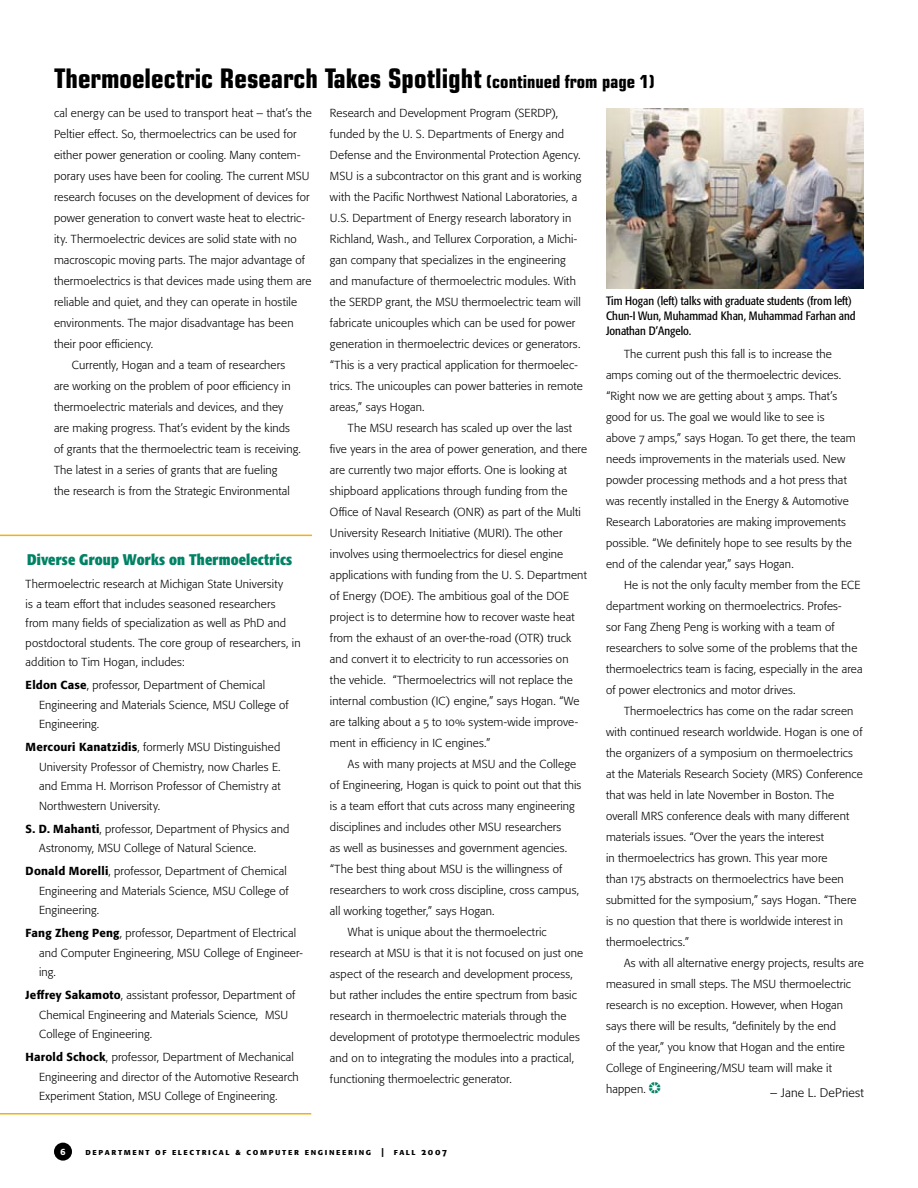
<style>
.page{position:relative;width:918px;height:1188px;background:#fff}
.page>*{position:absolute;margin:0;border:0;box-sizing:border-box;transform-origin:0 0}
.t1{font:700 condensed 27px "Eurostile LT Std";color:#000}
.t2{font:700 condensed 15.3px "Formata Pro";letter-spacing:.01em;color:#008265}
.t3{font:300 12.3px "Formata Pro";letter-spacing:.015em;color:#000}
.t4{font:condensed 12px/15px "Formata Pro";color:#000}
.t5{font:300 11.55px/21px "Formata Pro";letter-spacing:.01em;color:#000}
.t6{font:500 9px "Formata Pro";letter-spacing:.18em;color:#000}
.t7{font:500 9px "Formata Pro";color:#fff}
.s1{font-size:18px}
.s2{font-weight:500}
.s3{font-family:"Chuckbats";font-weight:400;font-size:15px;color:#008265}
</style>
<div class="page">
<div style="left:54px;top:1143px;width:18px;height:18px;background:#000;border-radius:50%"></div>
<hr style="left:0;top:535px;width:312px;height:1px;background:#eeb211">
<hr style="left:0;top:1113px;width:311px;height:1px;background:#eeb211">
<img style="left:607px;top:108px;width:257px;height:181px">
<h1 class="t1" style="left:54px;top:62px;width:602px">Thermoelectric Research Takes Spotlight <span class="s1">(continued from page 1)</span></h1>
<p class="t5" style="left:54px;top:102px;width:259px">cal energy can be used to transport heat – that’s the</p>
<p class="t5" style="left:54px;top:123px;width:244px">Peltier effect. So, thermoelectrics can be used for</p>
<p class="t5" style="left:54px;top:144px;width:248px">either power generation or cooling. Many contem-</p>
<p class="t5" style="left:54px;top:165px;width:257px">porary uses have been for cooling. The current MSU</p>
<p class="t5" style="left:54px;top:186px;width:257px">research focuses on the development of devices for</p>
<p class="t5" style="left:54px;top:207px;width:253px">power generation to convert waste heat to electric-</p>
<p class="t5" style="left:54px;top:228px;width:244px">ity. Thermoelectric devices are solid state with no</p>
<p class="t5" style="left:54px;top:249px;width:253px">macroscopic moving parts. The major advantage of</p>
<p class="t5" style="left:54px;top:270px;width:259px">thermoelectrics is that devices made using them are</p>
<p class="t5" style="left:54px;top:291px;width:245px">reliable and quiet, and they can operate in hostile</p>
<p class="t5" style="left:54px;top:312px;width:241px">environments. The major disadvantage has been</p>
<p class="t5" style="left:54px;top:333px;width:101px">their poor efficiency.</p>
<p class="t5" style="left:72px;top:354px;width:215px">Currently, Hogan and a team of researchers</p>
<p class="t5" style="left:54px;top:375px;width:238px">are working on the problem of poor efficiency in</p>
<p class="t5" style="left:54px;top:396px;width:231px">thermoelectric materials and devices, and they</p>
<p class="t5" style="left:54px;top:417px;width:238px">are making progress. That’s evident by the kinds</p>
<p class="t5" style="left:54px;top:438px;width:248px">of grants that the thermoelectric team is receiving.</p>
<p class="t5" style="left:54px;top:459px;width:225px">The latest in a series of grants that are fueling</p>
<p class="t5" style="left:54px;top:480px;width:237px">the research is from the Strategic Environmental</p>
<h2 class="t2" style="left:27px;top:549px;width:267px">Diverse Group Works on Thermoelectrics</h2>
<p class="t5" style="left:26px;top:574px;width:276px;line-height:19.5px">Thermoelectric research at Michigan State University<br>is a team effort that includes seasoned researchers from many fields of specialization as well as PhD and postdoctoral students. The core group of researchers, in addition to Tim Hogan, includes:</p>
<p class="t5" style="left:39px;top:675px;width:251px;line-height:19.5px;text-indent:-14px"><span class="s2">Eldon Case</span>, professor, Department of Chemical<br>Engineering and Materials Science, MSU College of<br>Engineering.</p>
<p class="t5" style="left:39px;top:737px;width:243px;line-height:19.5px;text-align:justify;text-indent:-14px"><span class="s2">Mercouri Kanatzidis</span>, formerly MSU Distinguished University Professor of Chemistry, now Charles E. and Emma H. Morrison Professor of Chemistry at Northwestern University.</p>
<p class="t5" style="left:39px;top:819px;width:252px;line-height:19.5px;text-indent:-14px"><span class="s2">S. D. Mahanti</span>, professor, Department of Physics and<br>Astronomy, MSU College of Natural Science.</p>
<p class="t5" style="left:39px;top:861px;width:251px;line-height:19.5px;text-indent:-14px"><span class="s2">Donald Morelli</span>, professor, Department of Chemical<br>Engineering and Materials Science, MSU College of<br>Engineering.</p>
<p class="t5" style="left:39px;top:923px;width:265px;line-height:19.5px;text-indent:-14px"><span class="s2">Fang Zheng Peng</span>, professor, Department of Electrical and Computer Engineering, MSU College of Engineer&shy;ing.</p>
<p class="t5" style="left:39px;top:985px;width:258px;line-height:19.5px;text-indent:-14px"><span class="s2">Jeffrey Sakamoto</span>, assistant professor, Department of<br>Chemical Engineering and Materials Science, MSU<br>College of Engineering.</p>
<p class="t5" style="left:39px;top:1047px;width:261px;line-height:19.5px;text-indent:-14px"><span class="s2">Harold Schock</span>, professor, Department of Mechanical<br>Engineering and director of the Automotive Research<br>Experiment Station, MSU College of Engineering.</p>
<p class="t5" style="left:330px;top:102px;width:254px">Research and Development Program (SERDP), funded by the U. S. Departments of Energy and Defense and the Environmental Protection Agency.<br>MSU is a subcontractor on this grant and is working with the Pacific Northwest National Laboratories, a U.S. Department of Energy research laboratory in Richland, Wash., and Tellurex Corporation, a Michi&shy;gan company that specializes in the engineering and manufacture of thermoelectric modules. With the SERDP grant, the MSU thermoelectric team will fabricate unicouples which can be used for power generation in thermoelectric devices or generators. “This is a very practical application for thermoelec&shy;trics. The unicouples can power batteries in remote areas,” says Hogan.</p>
<p class="t5" style="left:330px;top:417px;width:259px;text-indent:18px">The MSU research has scaled up over the last five years in the area of power generation, and there are currently two major efforts. One is looking at shipboard applications through funding from the Office of Naval Research (ONR) as part of the Multi University Research Initiative (MURI). The other involves using thermoelectrics for diesel engine applications with funding from the U. S. Department of Energy (DOE). The ambitious goal of the DOE project is to determine how to recover waste heat from the exhaust of an over-the-road (OTR) truck and convert it to electricity to run accessories on the vehicle. “Thermoelectrics will not replace the internal combustion (IC) engine,” says Hogan. “We are talking about a 5 to 10% system-wide improve&shy;ment in efficiency in IC engines.”</p>
<p class="t5" style="left:348px;top:753px;width:230px">As with many projects at MSU and the College</p>
<p class="t5" style="left:330px;top:774px;width:253px">of Engineering, Hogan is quick to point out that this</p>
<p class="t5" style="left:330px;top:795px;width:246px">is a team effort that cuts across many engineering</p>
<p class="t5" style="left:330px;top:816px;width:233px">disciplines and includes other MSU researchers</p>
<p class="t5" style="left:330px;top:837px;width:239px">as well as businesses and government agencies.</p>
<p class="t5" style="left:330px;top:858px;width:234px">“The best thing about MSU is the willingness of</p>
<p class="t5" style="left:330px;top:879px;width:251px">researchers to work cross discipline, cross campus,</p>
<p class="t5" style="left:330px;top:900px;width:166px">all working together,” says Hogan.</p>
<p class="t5" style="left:348px;top:921px;width:200px">What is unique about the thermoelectric</p>
<p class="t5" style="left:330px;top:942px;width:255px">research at MSU is that it is not focused on just one</p>
<p class="t5" style="left:330px;top:963px;width:244px">aspect of the research and development process,</p>
<p class="t5" style="left:330px;top:984px;width:248px">but rather includes the entire spectrum from basic</p>
<p class="t5" style="left:330px;top:1005px;width:238px">research in thermoelectric materials through the</p>
<p class="t5" style="left:330px;top:1026px;width:251px">development of prototype thermoelectric modules</p>
<p class="t5" style="left:330px;top:1047px;width:246px">and on to integrating the modules into a practical,</p>
<p class="t5" style="left:330px;top:1068px;width:183px">functioning thermoelectric generator.</p>
<p class="t7" style="left:60px;top:1146px;width:7px">6</p>
<p class="t6" style="left:86px;top:1146px;width:363px">department of electrical &amp; computer engineering | fall 2007</p>
<p class="t4" style="left:606px;top:293px;width:251px">Tim Hogan (left) talks with graduate students (from left)<br>Chun-I Wun, Muhammad Khan, Muhammad Farhan and<br>Jonathan D’Angelo.</p>
<p class="t5" style="left:606px;top:344px;width:251px;text-indent:18px">The current push this fall is to increase the amps coming out of the thermoelectric devices. “Right now we are getting about 3 amps. That’s good for us. The goal we would like to see is above 7 amps,” says Hogan. To get there, the team needs improvements in the materials used. New powder processing methods and a hot press that was recently installed in the Energy &amp; Automotive Research Laboratories are making improvements possible. “We definitely hope to see results by the end of the calendar year,” says Hogan.</p>
<p class="t5" style="left:606px;top:575px;width:258px;text-indent:18px">He is not the only faculty member from the ECE department working on thermoelectrics. Profes-<br>sor Fang Zheng Peng is working with a team of researchers to solve some of the problems that the thermoelectrics team is facing, especially in the area of power electronics and motor drives.</p>
<p class="t5" style="left:606px;top:701px;width:258px;text-indent:18px">Thermoelectrics has come on the radar screen with continued research worldwide. Hogan is one of the organizers of a symposium on thermoelectrics at the Materials Research Society (MRS) Conference that was held in late November in Boston. The overall MRS conference deals with many different materials issues. “Over the years the interest<br>in thermoelectrics has grown. This year more<br>than 175 abstracts on thermoelectrics have been submitted for the symposium,” says Hogan. “There is no question that there is worldwide interest in thermoelectrics.”</p>
<p class="t5" style="left:606px;top:953px;width:259px;text-indent:18px">As with all alternative energy projects, results are measured in small steps. The MSU thermoelectric research is no exception. However, when Hogan says there will be results, “definitely by the end<br>of the year,” you know that Hogan and the entire College of Engineering/MSU team will make it happen. <span class="s3">e</span></p>
<p class="t3" style="left:770px;top:1084px;width:95px">– Jane L. DePriest</p>
</div>
